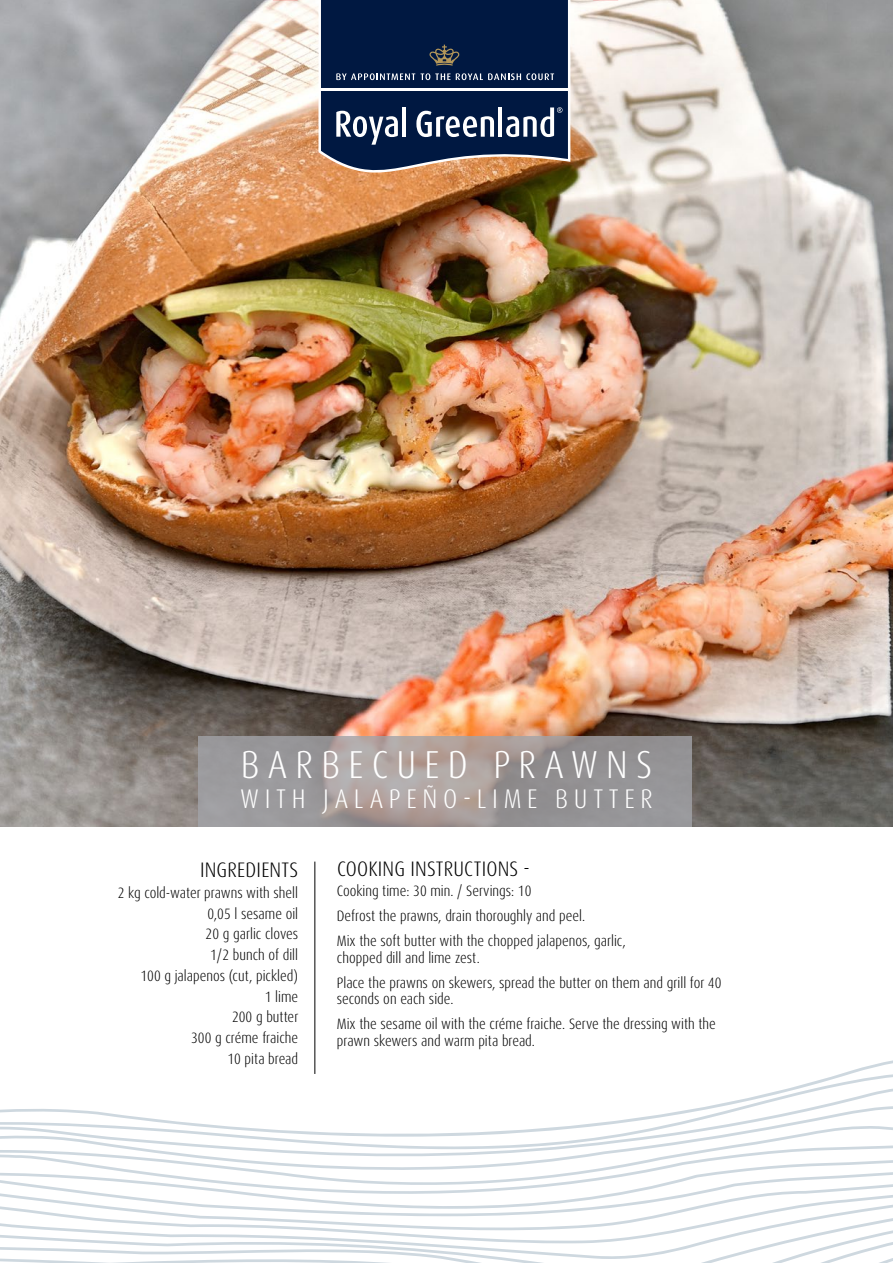
<style>
.page{position:relative;width:893px;height:1263px;background:#fff}
.page>*{position:absolute;margin:0;border:0;box-sizing:border-box;transform-origin:0 0}
.t1{font:300 condensed 39px "Dax Pro";letter-spacing:.21em;color:#fff}
.t2{font:300 condensed 27px "Dax Pro";letter-spacing:.21em;color:#fff}
.t3{font:300 condensed 21px "Dax Pro";letter-spacing:.01em;color:#000}
.t4{font:300 condensed 15px/16.5px "Dax Pro";color:#000}
</style>
<div class="page">
<img style="left:0;top:0;width:893px;height:827px">
<svg style="left:198px;top:736px;width:494px;height:91px;background:#9e9999"></svg>
<svg style="left:314px;top:1072px;width:579px;height:14px"></svg>
<svg style="left:715px;top:1086px;width:178px;height:19px"></svg>
<svg style="left:0;top:1105px;width:893px;height:21px"></svg>
<svg style="left:0;top:1126px;width:893px;height:18px"></svg>
<svg style="left:0;top:1144px;width:893px;height:13px"></svg>
<svg style="left:0;top:1157px;width:893px;height:12px"></svg>
<svg style="left:0;top:1169px;width:893px;height:11px"></svg>
<svg style="left:0;top:1180px;width:893px;height:10px"></svg>
<svg style="left:0;top:1190px;width:893px;height:8px"></svg>
<svg style="left:0;top:1198px;width:893px;height:12px"></svg>
<svg style="left:9px;top:1210px;width:884px;height:11px"></svg>
<svg style="left:0;top:1221px;width:893px;height:42px"></svg>
<svg style="left:321px;top:173px;width:247px;height:17px;background:#b2763d"></svg>
<svg style="left:318px;top:0;width:252px;height:173px;background:#2a3957"></svg>
<svg style="left:273px;top:0;width:25px;height:1px"></svg>
<svg style="left:593px;top:0;width:25px;height:1px"></svg>
<hr style="left:315px;top:861px;width:1px;height:213px;background:#000">
<p class="t1" style="left:241px;top:740px;width:413px">BARBECUED PRAWNS</p>
<p class="t2" style="left:240px;top:782px;width:414px">WITH JALAPEÑO-LIME BUTTER</p>
<p class="t3" style="left:200px;top:856px;width:100px">INGREDIENTS</p>
<p class="t4" style="left:118px;top:884px;width:182px">2 kg cold-water prawns with shell</p>
<p class="t4" style="left:207px;top:905px;width:92px">0,05 l sesame oil</p>
<p class="t4" style="left:206px;top:926px;width:94px">20 g garlic cloves</p>
<p class="t4" style="left:210px;top:947px;width:90px">1/2 bunch of dill</p>
<p class="t4" style="left:141px;top:967px;width:159px">100 g jalapenos (cut, pickled)</p>
<p class="t4" style="left:265px;top:988px;width:35px">1 lime</p>
<p class="t4" style="left:232px;top:1009px;width:68px">200 g butter</p>
<p class="t4" style="left:191px;top:1030px;width:109px">300 g créme fraiche</p>
<p class="t4" style="left:227px;top:1050px;width:72px">10 pita bread</p>
<p class="t3" style="left:337px;top:855px;width:194px">COOKING INSTRUCTIONS -</p>
<p class="t4" style="left:337px;top:883px;width:196px">Cooking time: 30 min. / Servings: 10</p>
<p class="t4" style="left:337px;top:908px;width:250px">Defrost the prawns, drain thoroughly and peel.</p>
<p class="t4" style="left:337px;top:933px;width:290px">Mix the soft butter with the chopped jalapenos, garlic, chopped dill and lime zest.</p>
<p class="t4" style="left:337px;top:974px;width:386px">Place the prawns on skewers, spread the butter on them and grill for 40 seconds on each side.</p>
<p class="t4" style="left:337px;top:1016px;width:381px">Mix the sesame oil with the créme fraiche. Serve the dressing with the prawn skewers and warm pita bread.</p>
</div>
